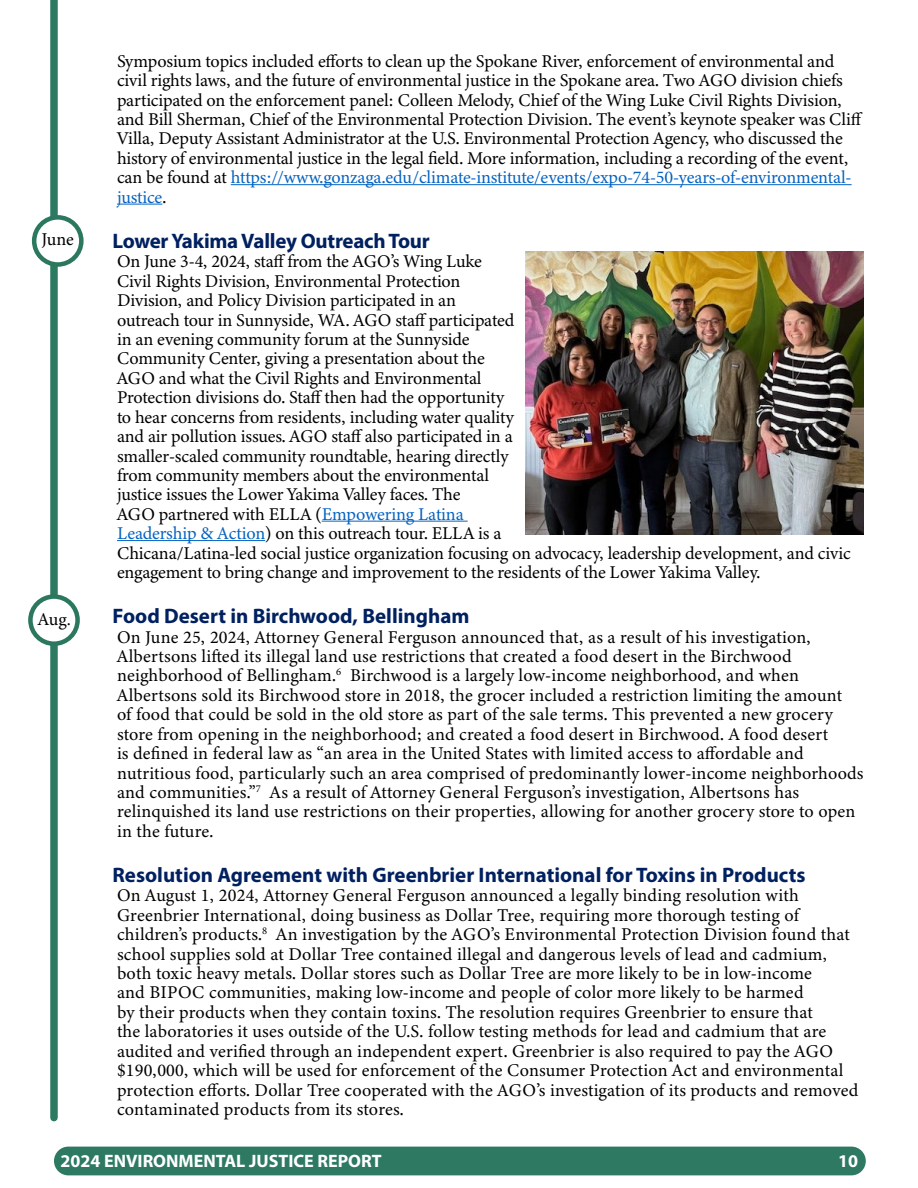
<style>
.page{position:relative;width:918px;height:1188px;background:#fff}
.page>*{position:absolute;margin:0;border:0;box-sizing:border-box;transform-origin:0 0}
.t1{font:21px "Myriad Variable Concept";color:#002060}
.Body_Text{font:18px/19.4px "Minion Variable Concept";color:#000}
.t2{font:700 18px "Myriad Pro";color:#fff}
.t3{font:18px "Minion Pro";letter-spacing:-.005em;color:#000}
.s1{color:#0563c1}
</style>
<div class="page">
<div style="left:54px;top:1147px;width:812px;height:28px;background:#2d7961;border-radius:14px"></div>
<hr style="left:231px;top:184px;width:621px;height:1px;background:#0563c1">
<hr style="left:117px;top:204px;width:45px;height:1px;background:#0563c1">
<hr style="left:322px;top:521px;width:146px;height:1px;background:#0563c1">
<hr style="left:117px;top:540px;width:148px;height:1px;background:#0563c1">
<div style="left:50px;top:0;width:8px;height:1118px;background:#2d7961"></div>
<div style="left:34px;top:217px;width:47px;height:48px;background:#fff;border-radius:50%"></div>
<div style="left:32px;top:215px;width:52px;height:52px;border:5px solid #2c785f;border-radius:50%"></div>
<div style="left:30px;top:597px;width:48px;height:47px;background:#fff;border-radius:50%"></div>
<div style="left:28px;top:594px;width:52px;height:52px;border:5px solid #2c785f;border-radius:50%"></div>
<img style="left:525px;top:252px;width:339px;height:283px">
<p class="t3" style="left:42px;top:228px;width:34px">June</p>
<p class="t3" style="left:37px;top:607px;width:35px">Aug.</p>
<p class="Body_Text" style="left:117px;top:51px;width:747px">Symposium topics included efforts to clean up the Spokane River, enforcement of environmental and civil rights laws, and the future of environmental justice in the Spokane area. Two AGO division chiefs participated on the enforcement panel: Colleen Melody, Chief of the Wing Luke Civil Rights Division, and Bill Sherman, Chief of the Environmental Protection Division. The event’s keynote speaker was Cliff Villa, Deputy Assistant Administrator at the U.S. Environmental Protection Agency, who discussed the history of environmental justice in the legal field. More information, including a recording of the event, can be found at <span class="s1">https://www.gonzaga.edu/climate-institute/events/expo-74-50-years-of-environmental&shy;justice</span>.</p>
<h3 class="t1" style="left:112px;top:229px;width:319px">Lower Yakima Valley Outreach Tour</h3>
<p class="Body_Text" style="left:117px;top:252px;width:735px">On June 3-4, 2024, staff from the AGO’s Wing Luke<br>Civil Rights Division, Environmental Protection<br>Division, and Policy Division participated in an<br>outreach tour in Sunnyside, WA. AGO staff participated<br>in an evening community forum at the Sunnyside<br>Community Center, giving a presentation about the<br>AGO and what the Civil Rights and Environmental<br>Protection divisions do. Staff then had the opportunity<br>to hear concerns from residents, including water quality<br>and air pollution issues. AGO staff also participated in a<br>smaller-scaled community roundtable, hearing directly<br>from community members about the environmental<br>justice issues the Lower Yakima Valley faces. The<br>AGO partnered with ELLA (<span class="s1">Empowering Latina<br>Leadership &amp; Action</span>) on this outreach tour. ELLA is a<br>Chicana/Latina-led social justice organization focusing on advocacy, leadership development, and civic engagement to bring change and improvement to the residents of the Lower Yakima Valley.</p>
<h3 class="t1" style="left:112px;top:604px;width:359px">Food Desert in Birchwood, Bellingham</h3>
<p class="Body_Text" style="left:117px;top:627px;width:748px">On June 25, 2024, Attorney General Ferguson announced that, as a result of his investigation, Albertsons lifted its illegal land use restrictions that created a food desert in the Birchwood neighborhood of Bellingham.<sup>6</sup> Birchwood is a largely low-income neighborhood, and when Albertsons sold its Birchwood store in 2018, the grocer included a restriction limiting the amount<br>of food that could be sold in the old store as part of the sale terms. This prevented a new grocery store from opening in the neighborhood; and created a food desert in Birchwood. A food desert<br>is defined in federal law as “an area in the United States with limited access to affordable and nutritious food, particularly such an area comprised of predominantly lower-income neighborhoods and communities.”<sup>7</sup> As a result of Attorney General Ferguson’s investigation, Albertsons has relinquished its land use restrictions on their properties, allowing for another grocery store to open in the future.</p>
<h3 class="t1" style="left:112px;top:863px;width:695px">Resolution Agreement with Greenbrier International for Toxins in Products</h3>
<p class="Body_Text" style="left:117px;top:886px;width:743px">On August 1, 2024, Attorney General Ferguson announced a legally binding resolution with Greenbrier International, doing business as Dollar Tree, requiring more thorough testing of children’s products.<sup>8</sup> An investigation by the AGO’s Environmental Protection Division found that school supplies sold at Dollar Tree contained illegal and dangerous levels of lead and cadmium, both toxic heavy metals. Dollar stores such as Dollar Tree are more likely to be in low-income<br>and BIPOC communities, making low-income and people of color more likely to be harmed<br>by their products when they contain toxins. The resolution requires Greenbrier to ensure that<br>the laboratories it uses outside of the U.S. follow testing methods for lead and cadmium that are audited and verified through an independent expert. Greenbrier is also required to pay the AGO $190,000, which will be used for enforcement of the Consumer Protection Act and environmental protection efforts. Dollar Tree cooperated with the AGO’s investigation of its products and removed contaminated products from its stores.</p>
<p class="t2" style="left:61px;top:1149px;width:323px">2024 ENVIRONMENTAL JUSTICE REPORT</p>
<p class="t2" style="left:838px;top:1149px;width:21px">10</p>
</div>
